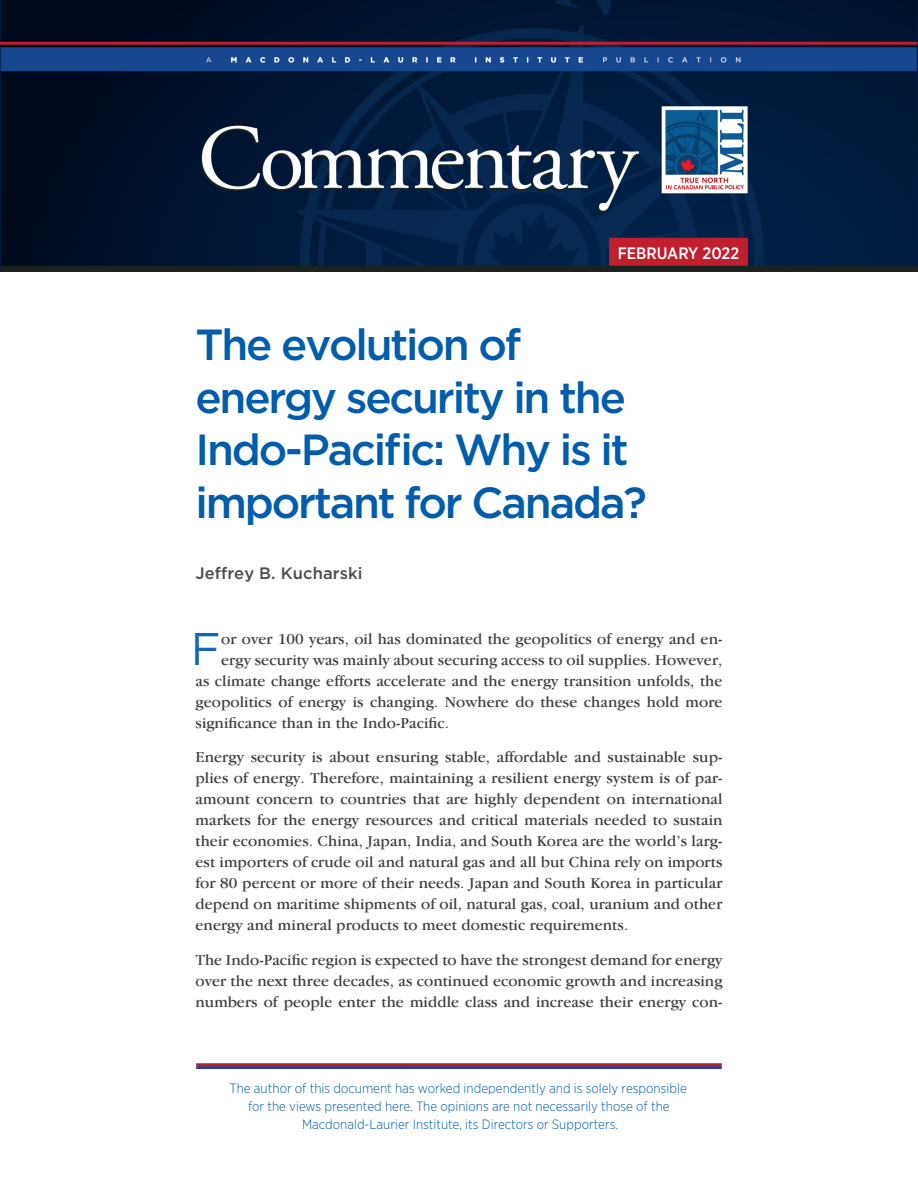
<style>
.page{position:relative;width:918px;height:1188px;background:#fff}
.page>*{position:absolute;margin:0;border:0;box-sizing:border-box;transform-origin:0 0}
.Body_garamond_10_5_1{font:45.75px "Gotham";color:#1467b1}
.H-1{font:500 43.5px/52.5px "Gotham";letter-spacing:-.05em;color:#015dab}
.Author_s_name{font:500 16.5px "Gotham";letter-spacing:.005em;color:#4b4c4d}
.t1{font:500 16.5px "Gotham Narrow";color:#fff}
.Body_garamond_10_5_1-2{font:15.75px/21px "Garamond IT Cby BT";letter-spacing:.005em;color:#3e3e3f;text-align:justify}
.t2{font:300 13.5px/18px "Gotham Narrow";color:#015dab;text-align:center}
</style>
<div class="page">
<img style="left:0;top:0;width:918px;height:269px">
<hr style="left:196px;top:1066px;width:526px;height:3px;background:#253f8e">
<hr style="left:196px;top:1063px;width:526px;height:3px;background:#b01f27">
<hr style="left:0;top:269px;width:918px;height:3px;background:#231f20">
<p class="t1" style="left:618px;top:242px;width:123px">FEBRUARY 2022</p>
<p class="H-1" style="left:195px;top:318px;width:453px">The evolution of energy security in the<br>Indo-Pacific: Why is it important for Canada?</p>
<p class="Author_s_name" style="left:195px;top:564px;width:168px">Jeffrey B. Kucharski</p>
<p class="Body_garamond_10_5_1" style="left:191px;top:623px;width:32px">F</p>
<p class="Body_garamond_10_5_1-2" style="left:221px;top:628px;width:503px">or over 100 years, oil has dominated the geopolitics of energy and en-</p>
<p class="Body_garamond_10_5_1-2" style="left:221px;top:649px;width:503px">ergy security was mainly about securing access to oil supplies. However,</p>
<p class="Body_garamond_10_5_1-2" style="left:195px;top:670px;width:529px">as climate change efforts accelerate and the energy transition unfolds, the</p>
<p class="Body_garamond_10_5_1-2" style="left:195px;top:691px;width:529px">geopolitics of energy is changing. Nowhere do these changes hold more</p>
<p class="Body_garamond_10_5_1-2" style="left:195px;top:712px;width:255px">significance than in the Indo-Pacific.</p>
<p class="Body_garamond_10_5_1-2" style="left:195px;top:746px;width:529px">Energy security is about ensuring stable, affordable and sustainable sup&shy;plies of energy. Therefore, maintaining a resilient energy system is of par&shy;amount concern to countries that are highly dependent on international markets for the energy resources and critical materials needed to sustain their economies. China, Japan, India, and South Korea are the world’s larg&shy;est importers of crude oil and natural gas and all but China rely on imports for 80 percent or more of their needs. Japan and South Korea in particular depend on maritime shipments of oil, natural gas, coal, uranium and other energy and mineral products to meet domestic requirements.</p>
<p class="Body_garamond_10_5_1-2" style="left:195px;top:949px;width:529px">The Indo-Pacific region is expected to have the strongest demand for energy over the next three decades, as continued economic growth and increasing numbers of people enter the middle class and increase their energy con-</p>
<p class="t2" style="left:230px;top:1079px;width:459px">The author of this document has worked independently and is solely responsible for the views presented here. The opinions are not necessarily those of the<br>Macdonald-Laurier Institute, its Directors or Supporters.</p>
</div>
